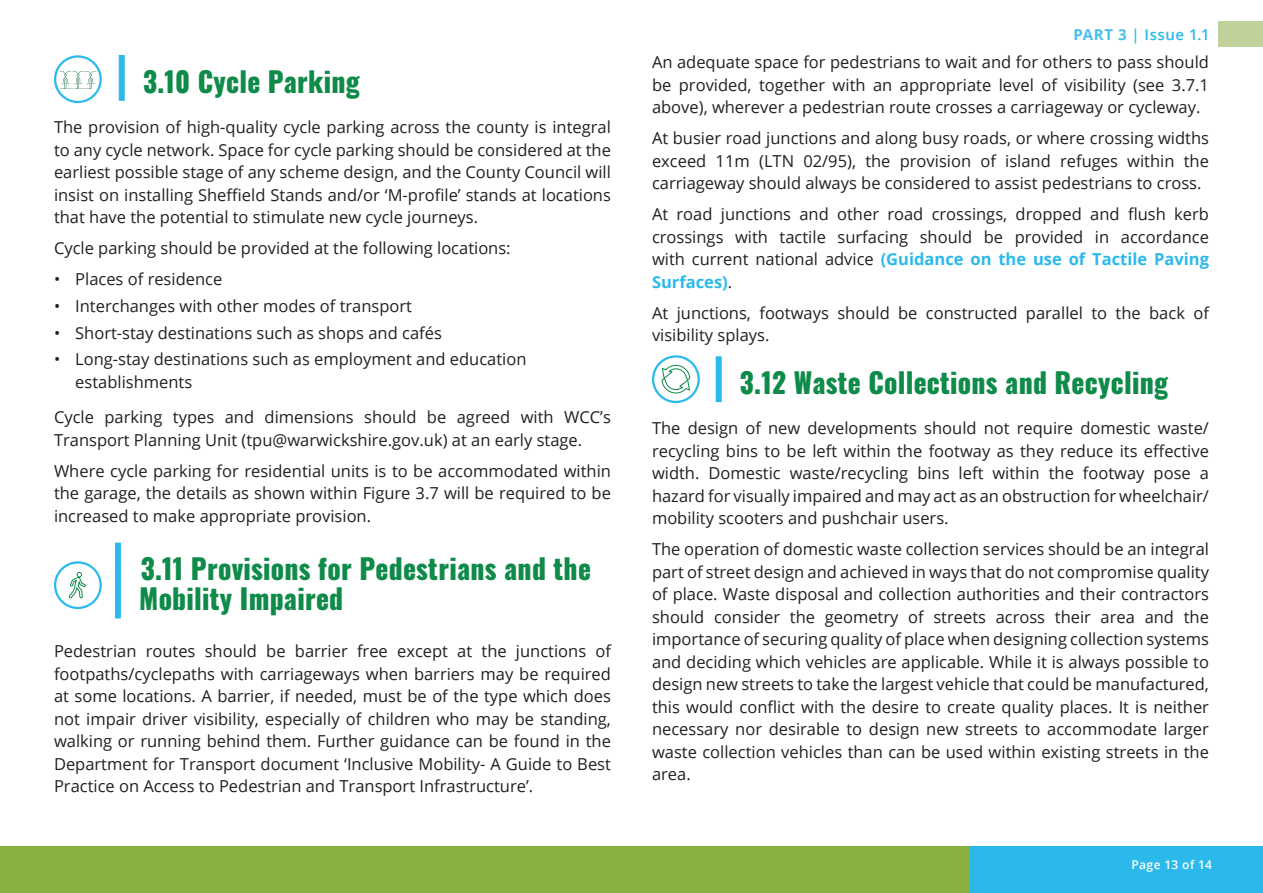
<style>
.page{position:relative;width:1263px;height:893px;background:#fff}
.page>*{position:absolute;margin:0;border:0;box-sizing:border-box;transform-origin:0 0}
.t1{font:800 28.05px/30px "Oswald";letter-spacing:.01em;color:#0f8b49;scale:.95 1}
.t2{font:16.5px/22.5px "Open Sans";color:#231f20;text-align:justify}
.t3{font:600 15px "Open Sans";letter-spacing:.04em;color:#2bb9ec}
.t4{font:600 12px "Open Sans";letter-spacing:.035em;color:#fff}
.s1{font-weight:700;color:#46bfee}
.s2{font-weight:700;color:#2bb9ec}
</style>
<div class="page">
<div style="left:0;top:846px;width:972px;height:47px;background:#89b142"></div>
<div style="left:969px;top:846px;width:294px;height:47px;background:#2bb9ec"></div>
<div style="left:1218px;top:21px;width:45px;height:26px;background:#c0d299"></div>
<div style="left:119px;top:55px;width:6px;height:46px;background:#2bb9ec"></div>
<div style="left:115px;top:543px;width:6px;height:75px;background:#2bb9ec"></div>
<div style="left:54px;top:561px;width:48px;height:48px;border:2px solid #2cbaed;border-radius:50%"></div>
<svg style="left:68px;top:572px;width:18px;height:36px"></svg>
<div style="left:54px;top:55px;width:48px;height:48px;border:2px solid #2cbaed;border-radius:50%"></div>
<svg style="left:59px;top:71px;width:38px;height:19px"></svg>
<div style="left:716px;top:356px;width:6px;height:46px;background:#2bb9ec"></div>
<svg style="left:661px;top:365px;width:29px;height:29px"></svg>
<div style="left:652px;top:355px;width:48px;height:48px;border:2px solid #2cbaed;border-radius:50%"></div>
<h1 class="t1" style="left:143px;top:68px;width:230px">3.10 Cycle Parking</h1>
<p class="t2" style="left:54px;top:115px;width:558px">The provision of high-quality cycle parking across the county is integral to any cycle network. Space for cycle parking should be considered at the earliest possible stage of any scheme design, and the County Council will insist on installing Sheffield Stands and/or ‘M-profile’ stands at locations that have the potential to stimulate new cycle journeys.</p>
<p class="t2" style="left:54px;top:236px;width:458px">Cycle parking should be provided at the following locations:</p>
<p class="t2" style="left:54px;top:267px;width:170px">• Places of residence</p>
<p class="t2" style="left:54px;top:294px;width:360px">• Interchanges with other modes of transport</p>
<p class="t2" style="left:54px;top:321px;width:389px">• Short-stay destinations such as shops and cafés</p>
<p class="t2" style="left:75px;top:348px;width:453px;text-indent:-21px">• Long-stay destinations such as employment and education establishments</p>
<p class="t2" style="left:54px;top:405px;width:558px">Cycle parking types and dimensions should be agreed with WCC’s<br>Transport Planning Unit (tpu@warwickshire.gov.uk) at an early stage.</p>
<p class="t2" style="left:54px;top:459px;width:558px">Where cycle parking for residential units is to be accommodated within the garage, the details as shown within Figure 3.7 will be required to be increased to make appropriate provision.</p>
<h1 class="t1" style="left:139px;top:556px;width:477px">3.11 Provisions for Pedestrians and the<br>Mobility Impaired</h1>
<p class="t2" style="left:54px;top:639px;width:558px">Pedestrian routes should be barrier free except at the junctions of footpaths/cyclepaths with carriageways when barriers may be required at some locations. A barrier, if needed, must be of the type which does not impair driver visibility, especially of children who may be standing, walking or running behind them. Further guidance can be found in the Department for Transport document ‘Inclusive Mobility- A Guide to Best Practice on Access to Pedestrian and Transport Infrastructure’.</p>
<p class="t3" style="left:1073px;top:24px;width:138px"><span class="s1">PART 3</span> | Issue 1.1</p>
<p class="t2" style="left:652px;top:50px;width:558px">An adequate space for pedestrians to wait and for others to pass should be provided, together with an appropriate level of visibility (see 3.7.1 above), wherever a pedestrian route crosses a carriageway or cycleway.</p>
<p class="t2" style="left:652px;top:126px;width:558px">At busier road junctions and along busy roads, or where crossing widths exceed 11m (LTN 02/95), the provision of island refuges within the carriageway should always be considered to assist pedestrians to cross.</p>
<p class="t2" style="left:652px;top:202px;width:558px">At road junctions and other road crossings, dropped and flush kerb crossings with tactile surfacing should be provided in accordance with current national advice <span class="s2">(Guidance on the use of Tactile Paving Surfaces)</span>.</p>
<p class="t2" style="left:652px;top:301px;width:558px">At junctions, footways should be constructed parallel to the back of visibility splays.</p>
<h1 class="t1" style="left:740px;top:369px;width:452px">3.12 Waste Collections and Recycling</h1>
<p class="t2" style="left:652px;top:416px;width:558px">The design of new developments should not require domestic waste/ recycling bins to be left within the footway as they reduce its effective width. Domestic waste/recycling bins left within the footway pose a hazard for visually impaired and may act as an obstruction for wheelchair/ mobility scooters and pushchair users.</p>
<p class="t2" style="left:652px;top:537px;width:558px">The operation of domestic waste collection services should be an integral part of street design and achieved in ways that do not compromise quality of place. Waste disposal and collection authorities and their contractors should consider the geometry of streets across their area and the importance of securing quality of place when designing collection systems and deciding which vehicles are applicable. While it is always possible to design new streets to take the largest vehicle that could be manufactured, this would conflict with the desire to create quality places. It is neither necessary nor desirable to design new streets to accommodate larger waste collection vehicles than can be used within existing streets in the area.</p>
<p class="t4" style="left:1131px;top:857px;width:82px">Page 13 of 14</p>
</div>
